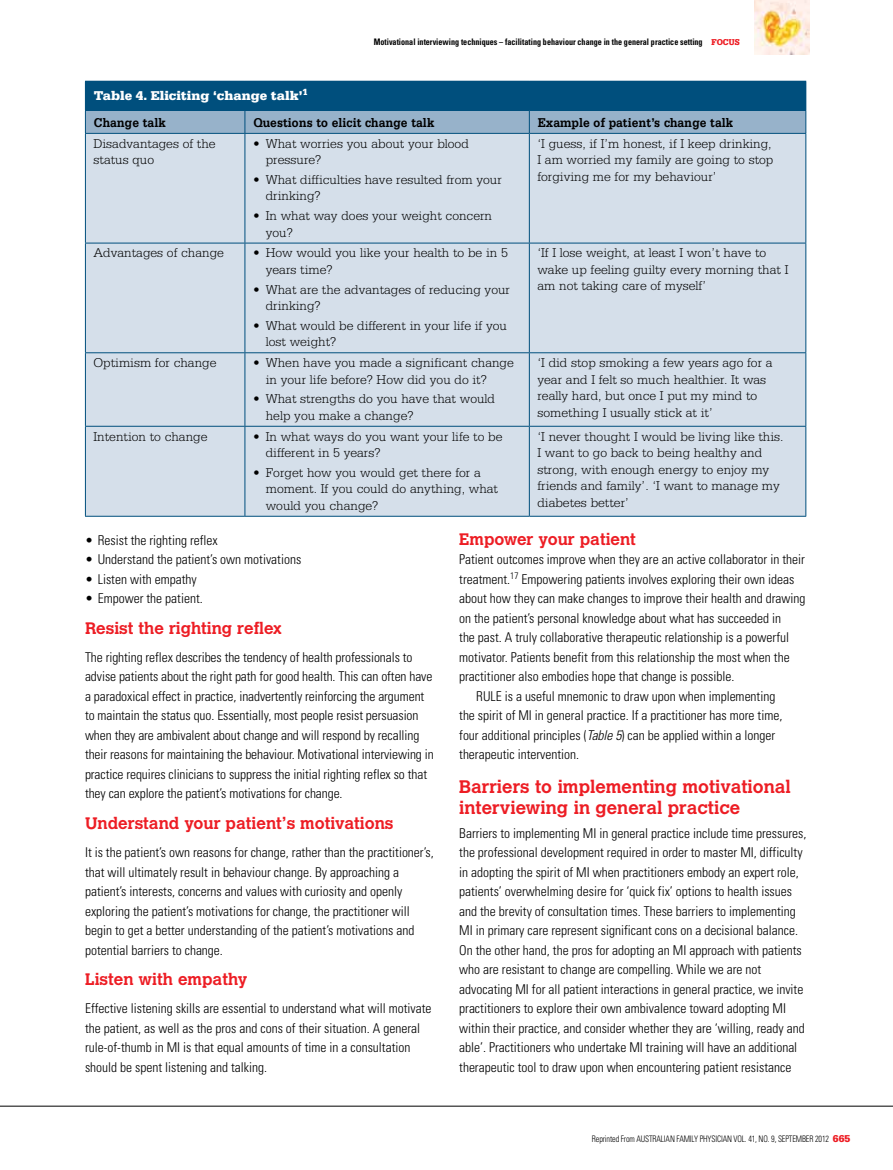
<style>
.page{position:relative;width:893px;height:1170px;background:#fff}
.page>*{position:absolute;margin:0;border:0;box-sizing:border-box;transform-origin:0 0}
.t1{font:700 18px/21px "Calvert";color:#ed1d24}
.t2{font:700 16.5px "Calvert";color:#ed1d24}
.t3{font:300 condensed 13.5px/19.5px "Univers LT";color:#000}
.t4{font:300 13.5px/16.5px "Serifa LT";color:#000}
.t5{font:700 13.5px "Serifa LT";color:#000;scale:.9 1}
.t6{font:900 13.5px/27.2px "Serifa LT";color:#fff}
.t7{font:700 condensed 9px "Univers LT";color:#000;scale:.9 1}
.t8{font:300 condensed 9px "Univers LT";letter-spacing:-.015em;color:#000;scale:.9 1}
.s1{font-family:"Serifa LT";font-weight:900;font-stretch:normal;color:#ed1d24}
.s2{font-weight:700;color:#000}
.s3{font-style:italic}
.s4{font-family:"Serifa LT";font-weight:900;font-stretch:normal;font-size:10.5px;color:#ed1d24}
</style>
<div class="page">
<hr style="left:0;top:1105px;width:893px;height:1px;background:#000">
<img style="left:755px;top:0;width:54px;height:54px">
<div style="left:86px;top:134px;width:719px;height:382px;background:#d5dfea"></div>
<hr style="left:245px;top:134px;width:1px;height:109px;background:#004f7d">
<hr style="left:529px;top:134px;width:1px;height:109px;background:#004f7d">
<hr style="left:85px;top:243px;width:160px;height:1px;background:#004f7d">
<hr style="left:245px;top:243px;width:284px;height:1px;background:#004f7d">
<hr style="left:245px;top:243px;width:1px;height:109px;background:#004f7d">
<hr style="left:529px;top:243px;width:277px;height:1px;background:#004f7d">
<hr style="left:529px;top:243px;width:1px;height:109px;background:#004f7d">
<hr style="left:85px;top:352px;width:160px;height:1px;background:#004f7d">
<hr style="left:245px;top:352px;width:284px;height:1px;background:#004f7d">
<hr style="left:245px;top:353px;width:1px;height:73px;background:#004f7d">
<hr style="left:529px;top:352px;width:277px;height:1px;background:#004f7d">
<hr style="left:529px;top:353px;width:1px;height:73px;background:#004f7d">
<hr style="left:85px;top:426px;width:160px;height:1px;background:#004f7d">
<hr style="left:245px;top:426px;width:284px;height:1px;background:#004f7d">
<hr style="left:245px;top:426px;width:1px;height:90px;background:#004f7d">
<hr style="left:529px;top:426px;width:277px;height:1px;background:#004f7d">
<hr style="left:529px;top:426px;width:1px;height:90px;background:#004f7d">
<hr style="left:85px;top:134px;width:1px;height:109px;background:#004f7d">
<hr style="left:805px;top:134px;width:1px;height:109px;background:#004f7d">
<hr style="left:85px;top:243px;width:1px;height:109px;background:#004f7d">
<hr style="left:805px;top:243px;width:1px;height:109px;background:#004f7d">
<hr style="left:85px;top:353px;width:1px;height:73px;background:#004f7d">
<hr style="left:805px;top:353px;width:1px;height:73px;background:#004f7d">
<hr style="left:85px;top:426px;width:1px;height:90px;background:#004f7d">
<hr style="left:805px;top:426px;width:1px;height:90px;background:#004f7d">
<hr style="left:85px;top:516px;width:160px;height:1px;background:#004f7d">
<hr style="left:245px;top:516px;width:284px;height:1px;background:#004f7d">
<hr style="left:529px;top:516px;width:277px;height:1px;background:#004f7d">
<hr style="left:85px;top:81px;width:160px;height:1px;background:#004f7d">
<hr style="left:245px;top:81px;width:284px;height:1px;background:#004f7d">
<hr style="left:529px;top:81px;width:277px;height:1px;background:#004f7d">
<svg style="left:85px;top:82px;width:721px;height:51px;background:#40799d"></svg>
<hr style="left:85px;top:133px;width:160px;height:1px;background:#004f7d">
<hr style="left:245px;top:133px;width:284px;height:1px;background:#004f7d">
<hr style="left:529px;top:133px;width:277px;height:1px;background:#004f7d">
<p class="t7" style="left:374px;top:36px;width:408px">Motivational interviewing techniques – facilitating behaviour change in the general practice setting <span class="s1">FOCUS</span></p>
<p class="t6" style="left:94px;top:82px;width:215px">Table 4. Eliciting ‘change talk’<sup>1<br></sup><span class="s2">Change talk</span></p>
<p class="t5" style="left:253px;top:115px;width:203px">Questions to elicit change talk</p>
<p class="t5" style="left:538px;top:115px;width:219px">Example of patient’s change talk</p>
<p class="t4" style="left:94px;top:135px;width:124px">Disadvantages of the status quo</p>
<p class="t4" style="left:266px;top:135px;width:205px;text-indent:-13px">• What worries you about your blood pressure?</p>
<p class="t4" style="left:266px;top:171px;width:238px;text-indent:-13px">• What difficulties have resulted from your drinking?</p>
<p class="t4" style="left:266px;top:208px;width:228px;text-indent:-13px">• In what way does your weight concern you?</p>
<p class="t4" style="left:94px;top:245px;width:132px">Advantages of change</p>
<p class="t4" style="left:266px;top:245px;width:243px;text-indent:-13px">• How would you like your health to be in 5 years time?</p>
<p class="t4" style="left:266px;top:281px;width:246px;text-indent:-13px">• What are the advantages of reducing your drinking?</p>
<p class="t4" style="left:266px;top:317px;width:243px;text-indent:-13px">• What would be different in your life if you lost weight?</p>
<p class="t4" style="left:94px;top:354px;width:124px">Optimism for change</p>
<p class="t4" style="left:266px;top:354px;width:250px;text-indent:-13px">• When have you made a significant change in your life before? How did you do it?</p>
<p class="t4" style="left:266px;top:391px;width:231px;text-indent:-13px">• What strengths do you have that would help you make a change?</p>
<p class="t4" style="left:94px;top:428px;width:115px">Intention to change</p>
<p class="t4" style="left:266px;top:428px;width:238px;text-indent:-13px">• In what ways do you want your life to be different in 5 years?</p>
<p class="t4" style="left:266px;top:464px;width:234px;text-indent:-13px">• Forget how you would get there for a moment. If you could do anything, what would you change?</p>
<p class="t4" style="left:537px;top:135px;width:237px">‘I guess, if I’m honest, if I keep drinking,<br>I am worried my family are going to stop forgiving me for my behaviour’</p>
<p class="t4" style="left:537px;top:245px;width:253px">‘If I lose weight, at least I won’t have to wake up feeling guilty every morning that I am not taking care of myself’</p>
<p class="t4" style="left:537px;top:354px;width:237px">‘I did stop smoking a few years ago for a year and I felt so much healthier. It was really hard, but once I put my mind to something I usually stick at it’</p>
<p class="t4" style="left:537px;top:428px;width:248px">‘I never thought I would be living like this.<br>I want to go back to being healthy and strong, with enough energy to enjoy my friends and family’. ‘I want to manage my diabetes better’</p>
<p class="t3" style="left:85px;top:530px;width:134px">• Resist the righting reflex</p>
<p class="t3" style="left:85px;top:549px;width:218px">• Understand the patient’s own motivations</p>
<p class="t3" style="left:85px;top:569px;width:113px">• Listen with empathy</p>
<p class="t3" style="left:85px;top:588px;width:119px">• Empower the patient.</p>
<p class="t2" style="left:85px;top:618px;width:198px">Resist the righting reflex</p>
<p class="t3" style="left:85px;top:647px;width:350px">The righting reflex describes the tendency of health professionals to advise patients about the right path for good health. This can often have a paradoxical effect in practice, inadvertently reinforcing the argument to maintain the status quo. Essentially, most people resist persuasion when they are ambivalent about change and will respond by recalling their reasons for maintaining the behaviour. Motivational interviewing in practice requires clinicians to suppress the initial righting reflex so that they can explore the patient’s motivations for change.</p>
<p class="t2" style="left:85px;top:813px;width:310px">Understand your patient’s motivations</p>
<p class="t3" style="left:85px;top:842px;width:350px">It is the patient’s own reasons for change, rather than the practitioner’s, that will ultimately result in behaviour change. By approaching a patient’s interests, concerns and values with curiosity and openly exploring the patient’s motivations for change, the practitioner will begin to get a better understanding of the patient’s motivations and potential barriers to change.</p>
<p class="t2" style="left:85px;top:969px;width:164px">Listen with empathy</p>
<p class="t3" style="left:85px;top:998px;width:348px">Effective listening skills are essential to understand what will motivate the patient, as well as the pros and cons of their situation. A general rule-of-thumb in MI is that equal amounts of time in a consultation should be spent listening and talking.</p>
<p class="t2" style="left:459px;top:529px;width:178px">Empower your patient</p>
<p class="t3" style="left:459px;top:550px;width:347px">Patient outcomes improve when they are an active collaborator in their</p>
<p class="t3" style="left:459px;top:569px;width:337px">treatment.<sup>17</sup> Empowering patients involves exploring their own ideas</p>
<p class="t3" style="left:459px;top:589px;width:348px">about how they can make changes to improve their health and drawing</p>
<p class="t3" style="left:459px;top:608px;width:323px">on the patient’s personal knowledge about what has succeeded in</p>
<p class="t3" style="left:459px;top:628px;width:331px">the past. A truly collaborative therapeutic relationship is a powerful</p>
<p class="t3" style="left:459px;top:647px;width:332px">motivator. Patients benefit from this relationship the most when the</p>
<p class="t3" style="left:459px;top:667px;width:277px">practitioner also embodies hope that change is possible.</p>
<p class="t3" style="left:476px;top:686px;width:301px">RULE is a useful mnemonic to draw upon when implementing</p>
<p class="t3" style="left:459px;top:705px;width:325px">the spirit of MI in general practice. If a practitioner has more time,</p>
<p class="t3" style="left:459px;top:725px;width:318px">four additional principles (<span class="s3">Table 5</span>) can be applied within a longer</p>
<p class="t3" style="left:459px;top:744px;width:121px">therapeutic intervention.</p>
<h1 class="t1" style="left:459px;top:776px;width:333px">Barriers to implementing motivational interviewing in general practice</h1>
<p class="t3" style="left:459px;top:823px;width:349px">Barriers to implementing MI in general practice include time pressures, the professional development required in order to master MI , difficulty in adopting the spirit of MI when practitioners embody an expert role, patients’ overwhelming desire for ‘quick fix’ options to health issues and the brevity of consultation times. These barriers to implementing<br>MI in primary care represent significant cons on a decisional balance.<br>On the other hand, the pros for adopting an MI approach with patients who are resistant to change are compelling. While we are not advocating MI for all patient interactions in general practice, we invite practitioners to explore their own ambivalence toward adopting MI within their practice, and consider whether they are ‘willing, ready and able’. Practitioners who undertake MI training will have an additional therapeutic tool to draw upon when encountering patient resistance</p>
<p class="t8" style="left:592px;top:1133px;width:65px">Reprinted From Austra</p>
<p class="t8" style="left:661px;top:1133px;width:212px">lian Family Physician Vol. 41, No. 9, september 2012 <span class="s4">665</span></p>
</div>
